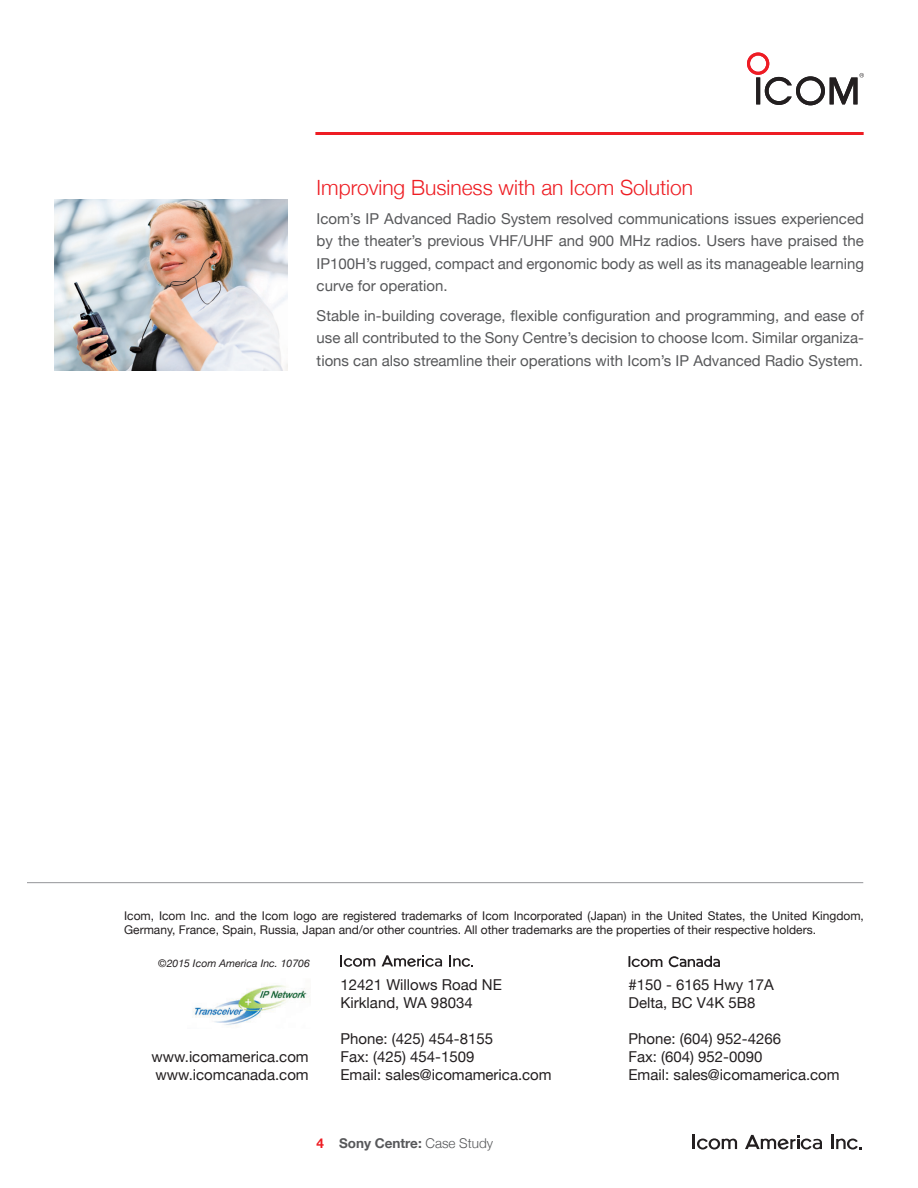
<style>
.page{position:relative;width:918px;height:1188px;background:#fff}
.page>*{position:absolute;margin:0;border:0;box-sizing:border-box;transform-origin:0 0}
.t1{font:300 21px "Helvetica Neue";color:#ee1d23}
.t2{font:15px/22.5px "Helvetica Neue";color:#57585a;text-align:justify}
.t3{font:15px/18px "Helvetica Neue";color:#231f20}
.t4{font:700 13.5px "Helvetica Neue";color:#57585a}
.t5{font:12px/14.4px "Helvetica Neue";color:#231f20}
.t6{font:italic 10.5px "Helvetica Neue";color:#231f20}
.s1{color:#ee1d23}
.s2{font-weight:300}
</style>
<div class="page">
<svg style="left:747px;top:52px;width:117px;height:53px"></svg>
<hr style="left:831px;top:1135px;width:3px;height:14px;background:#231f20">
<svg style="left:693px;top:1135px;width:44px;height:15px"></svg>
<svg style="left:836px;top:1139px;width:25px;height:11px"></svg>
<svg style="left:745px;top:1135px;width:77px;height:15px"></svg>
<hr style="left:315px;top:132px;width:549px;height:3px;background:#ee1d23">
<svg style="left:628px;top:956px;width:34px;height:11px"></svg>
<svg style="left:669px;top:956px;width:51px;height:11px"></svg>
<svg style="left:341px;top:955px;width:34px;height:12px"></svg>
<svg style="left:449px;top:955px;width:24px;height:12px"></svg>
<svg style="left:382px;top:955px;width:60px;height:12px"></svg>
<hr style="left:27px;top:882px;width:836px;height:1px;background:#939598">
<img style="left:193px;top:985px;width:116px;height:40px">
<img style="left:54px;top:200px;width:233px;height:170px">
<h1 class="t1" style="left:317px;top:170px;width:378px">Improving Business with an Icom Solution</h1>
<p class="t2" style="left:317px;top:208px;width:549px">Icom’s IP Advanced Radio System resolved communications issues experienced by the theater’s previous VHF/UHF and 900 MHz radios. Users have praised the IP100H’s rugged, compact and ergonomic body as well as its manageable learning curve for operation.</p>
<p class="t2" style="left:317px;top:305px;width:549px">Stable in-building coverage, flexible configuration and programming, and ease of use all contributed to the Sony Centre’s decision to choose Icom. Similar organiza&shy;tions can also streamline their operations with Icom’s IP Advanced Radio System.</p>
<p class="t5" style="left:124px;top:909px;width:741px">Icom, Icom Inc. and the Icom logo are registered trademarks of Icom Incorporated (Japan) in the United States, the United Kingdom,<br>Germany, France, Spain, Russia, Japan and/or other countries. All other trademarks are the properties of their respective holders.</p>
<p class="t6" style="left:158px;top:956px;width:153px">©2015 Icom America Inc. 10706</p>
<p class="t3" style="left:152px;top:1048px;width:159px">www.icomamerica.com www.icomcanada.com</p>
<p class="t3" style="left:340px;top:977px;width:163px">12421 Willows Road NE<br>Kirkland, WA 98034</p>
<p class="t3" style="left:340px;top:1031px;width:213px">Phone: (425) 454-8155<br>Fax: (425) 454-1509<br>Email: sales@icomamerica.com</p>
<p class="t4" style="left:316px;top:1133px;width:178px"><span class="s1">4</span> Sony Centre: <span class="s2">Case Study</span></p>
<p class="t3" style="left:628px;top:977px;width:147px">#150 - 6165 Hwy 17A<br>Delta, BC V4K 5B8</p>
<p class="t3" style="left:628px;top:1031px;width:213px">Phone: (604) 952-4266<br>Fax: (604) 952-0090<br>Email: sales@icomamerica.com</p>
</div>
